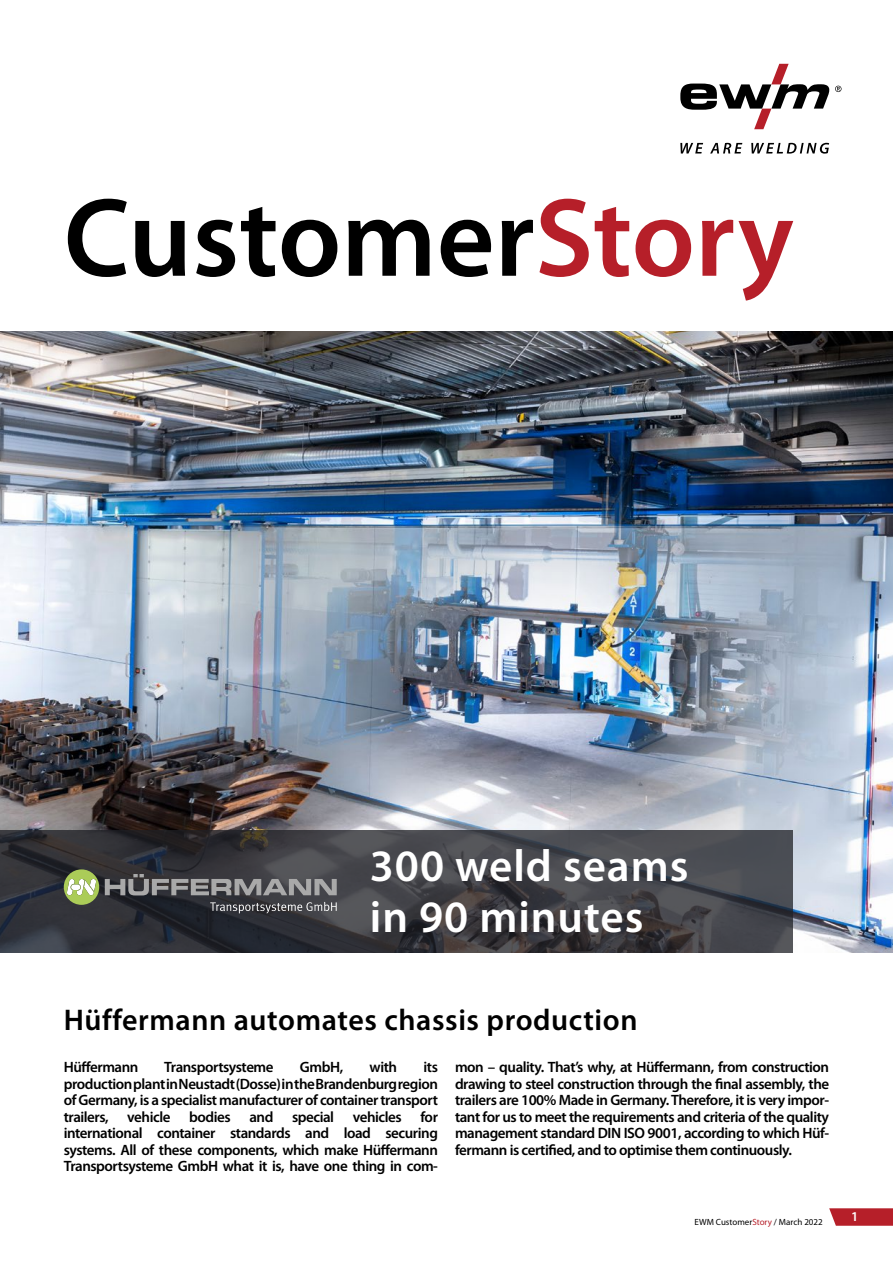
<style>
.page{position:relative;width:893px;height:1263px;background:#fff}
.page>*{position:absolute;margin:0;border:0;box-sizing:border-box;transform-origin:0 0}
.t1{font:600 112.5px "Myriad Pro";color:#000}
.t2{font:600 45px/51px "Myriad Pro";letter-spacing:.02em;color:#fff}
.t3{font:600 30px "Myriad Pro";letter-spacing:.02em;color:#000}
.t4{font:600 15px/16.5px "Myriad Pro";letter-spacing:-.03em;color:#000;text-align:justify}
.t5{font:600 13.5px "Myriad Pro";color:#fff}
.t6{font:9px "Myriad Pro";color:#000}
.s1{color:#b61f29}
</style>
<div class="page">
<img style="left:0;top:332px;width:893px;height:621px">
<svg style="left:829px;top:1208px;width:64px;height:18px"></svg>
<svg style="left:680px;top:143px;width:149px;height:11px"></svg>
<svg style="left:680px;top:64px;width:149px;height:65px"></svg>
<svg style="left:835px;top:86px;width:6px;height:6px"></svg>
<svg style="left:0;top:830px;width:792px;height:123px;background:#3c3d42"></svg>
<svg style="left:105px;top:874px;width:232px;height:21px;background:#6c6c6e"></svg>
<svg style="left:64px;top:869px;width:35px;height:36px"></svg>
<svg style="left:210px;top:902px;width:127px;height:11px"></svg>
<h1 class="t1" style="left:64px;top:166px;width:732px">Customer<span class="s1">Story</span></h1>
<h2 class="t2" style="left:370px;top:839px;width:320px">300 weld seams in 90 minutes</h2>
<h3 class="t3" style="left:64px;top:1000px;width:575px">Hüffermann automates chassis production</h3>
<p class="t4" style="left:64px;top:1058px;width:376px;text-indent:360px">its production plant in Neustadt (Dosse) in the Brandenburg region of Germany, is a specialist manufacturer of container transport trailers, vehicle bodies and special vehicles for international container standards and load securing systems. All of these components, which make Hüffermann Transportsysteme GmbH what it is, have one thing in com-</p>
<p class="t4" style="left:455px;top:1058px;width:376px">mon – quality. That’s why, at Hüffermann, from construction drawing to steel construction through the final assembly, the trailers are 100% Made in Germany. Therefore, it is very impor&shy;tant for us to meet the requirements and criteria of the quality management standard DIN ISO 9001, according to which Hüf&shy;fermann is certified, and to optimise them continuously.</p>
<p class="t4" style="left:64px;top:1058px;width:76px">Hüffermann</p>
<p class="t4" style="left:164px;top:1058px;width:111px">Transportsysteme</p>
<p class="t4" style="left:300px;top:1058px;width:45px">GmbH,</p>
<p class="t4" style="left:370px;top:1058px;width:29px">with</p>
<p class="t6" style="left:695px;top:1216px;width:130px">EWM Customer<span class="s1">Story</span> / March 2022</p>
<p class="t5" style="left:851px;top:1208px;width:9px">1</p>
</div>
